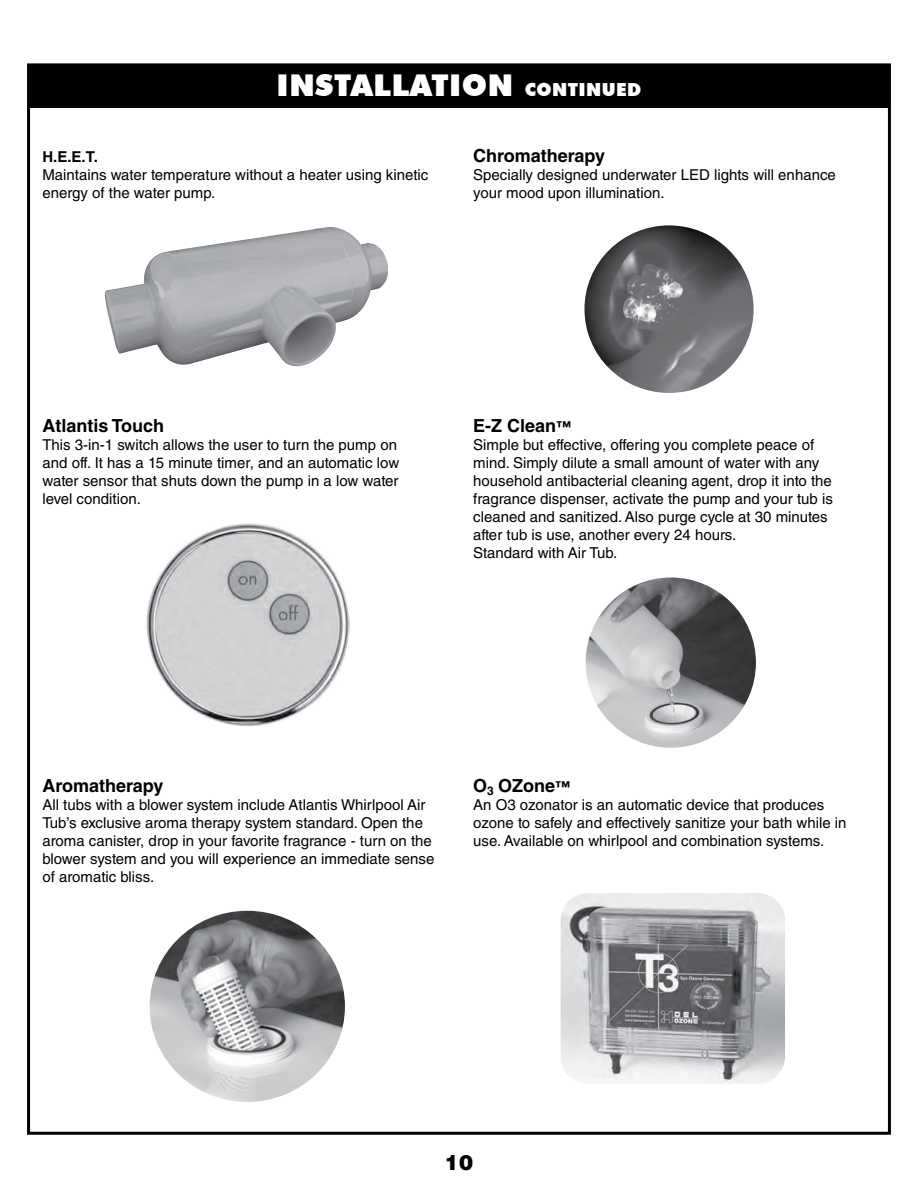
<style>
.page{position:relative;width:918px;height:1188px;background:#fff}
.page>*{position:absolute;margin:0;border:0;box-sizing:border-box;transform-origin:0 0}
.t1{font:900 30px "Futura BT";letter-spacing:.02em;color:#fff}
.t2{font:900 21px "Helvetica LT Std";color:#000}
.t3{font:700 18px "Helvetica LT Std";color:#000}
.t4{font:15px/18px "Helvetica LT Std";color:#000}
.t5{font:700 15px "Helvetica LT Std";color:#000}
.s1{font-size:18px}
.s2{font-size:15px}
</style>
<div class="page">
<div style="left:29px;top:65px;width:860px;height:42px;background:#000"></div>
<div style="left:28px;top:64px;width:862px;height:44px;border:2px solid #000"></div>
<img style="left:105px;top:227px;width:283px;height:139px">
<img style="left:150px;top:911px;width:195px;height:191px">
<img style="left:561px;top:893px;width:224px;height:191px">
<img style="left:146px;top:523px;width:203px;height:204px">
<img style="left:586px;top:577px;width:170px;height:171px;border-radius:85px">
<img style="left:584px;top:225px;width:170px;height:168px">
<h1 class="t1" style="left:277px;top:67px;width:366px">INSTALLATION <span class="s1">CONTINUED</span></h1>
<p class="t5" style="left:42px;top:148px;width:57px">H.E.E.T.</p>
<p class="t4" style="left:42px;top:166px;width:387px">Maintains water temperature without a heater using kinetic energy of the water pump.</p>
<p class="t3" style="left:473px;top:145px;width:134px">Chromatherapy</p>
<p class="t4" style="left:473px;top:166px;width:364px">Specially designed underwater LED lights will enhance your mood upon illumination.</p>
<p class="t3" style="left:42px;top:415px;width:123px">Atlantis Touch</p>
<p class="t4" style="left:42px;top:436px;width:358px">This 3-in-1 switch allows the user to turn the pump on and off. It has a 15 minute timer, and an automatic low water sensor that shuts down the pump in a low water level condition.</p>
<p class="t3" style="left:473px;top:415px;width:100px">E-Z Clean<span class="s2">™</span></p>
<p class="t4" style="left:473px;top:436px;width:361px">Simple but effective, offering you complete peace of mind. Simply dilute a small amount of water with any household antibacterial cleaning agent, drop it into the fragrance dispenser, activate the pump and your tub is cleaned and sanitized. Also purge cycle at 30 minutes after tub is use, another every 24 hours.<br>Standard with Air Tub.</p>
<p class="t3" style="left:42px;top:775px;width:123px">Aromatherapy</p>
<p class="t4" style="left:42px;top:796px;width:393px">All tubs with a blower system include Atlantis Whirlpool Air Tub’s exclusive aroma therapy system standard. Open the aroma canister, drop in your favorite fragrance - turn on the blower system and you will experience an immediate sense of aromatic bliss.</p>
<p class="t3" style="left:473px;top:775px;width:98px">O<sub>3</sub> OZone<span class="s2">™</span></p>
<p class="t4" style="left:473px;top:796px;width:375px">An O3 ozonator is an automatic device that produces ozone to safely and effectively sanitize your bath while in use. Available on whirlpool and combination systems.</p>
<h2 class="t2" style="left:445px;top:1149px;width:30px">10</h2>
</div>
